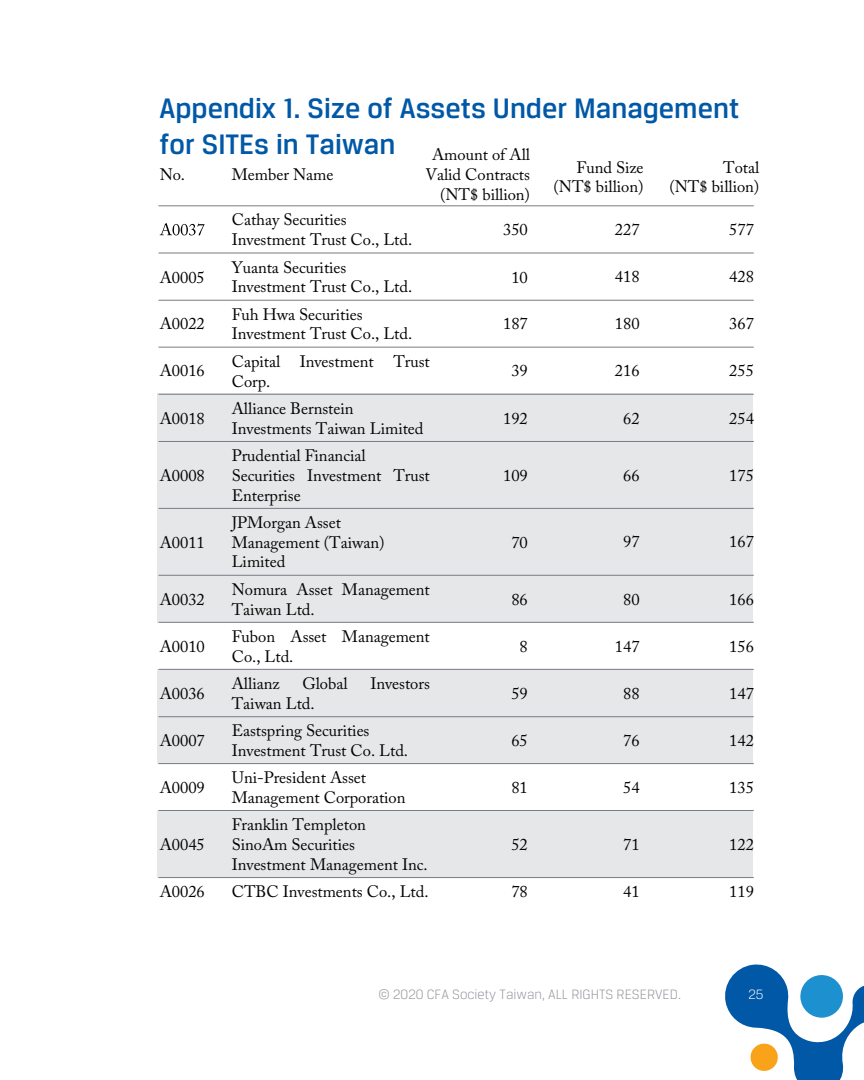
<style>
.page{position:relative;width:864px;height:1080px;background:#fff}
.page>*{position:absolute;margin:0;border:0;box-sizing:border-box;transform-origin:0 0}
.t1{font:500 30px/36px "CFA Breuer Text";color:#0158a6}
.t2{font:16.5px/19.8px "Adobe Caslon Pro";letter-spacing:-.005em;color:#030303}
.t3{font:300 14.4px "CFA Breuer Text";color:#90929a}
.t4{font:300 14.4px "CFA Breuer Text";color:#fff}
</style>
<div class="page">
<div style="left:158px;top:393px;width:595px;height:229px;background:#e6e7e9"></div>
<div style="left:158px;top:669px;width:595px;height:95px;background:#e6e7e9"></div>
<div style="left:158px;top:810px;width:595px;height:68px;background:#e6e7e9"></div>
<hr style="left:158px;top:206px;width:596px;height:1px;background:#7a7b83">
<hr style="left:158px;top:253px;width:596px;height:1px;background:#7a7b83">
<hr style="left:158px;top:300px;width:596px;height:1px;background:#7a7b83">
<hr style="left:158px;top:347px;width:596px;height:1px;background:#7a7b83">
<hr style="left:158px;top:394px;width:596px;height:1px;background:#7a7b83">
<hr style="left:158px;top:441px;width:596px;height:1px;background:#7a7b83">
<hr style="left:158px;top:508px;width:596px;height:1px;background:#7a7b83">
<hr style="left:158px;top:575px;width:596px;height:1px;background:#7a7b83">
<hr style="left:158px;top:622px;width:596px;height:1px;background:#7a7b83">
<hr style="left:158px;top:669px;width:596px;height:1px;background:#7a7b83">
<hr style="left:158px;top:716px;width:596px;height:1px;background:#7a7b83">
<hr style="left:158px;top:763px;width:596px;height:1px;background:#7a7b83">
<hr style="left:158px;top:810px;width:596px;height:1px;background:#7a7b83">
<hr style="left:158px;top:877px;width:596px;height:1px;background:#7a7b83">
<svg style="left:160px;top:223px;width:45px;height:12px"></svg>
<svg style="left:725px;top:964px;width:139px;height:116px"></svg>
<h1 class="t1" style="left:160px;top:90px;width:581px">Appendix 1. Size of Assets Under Management for SITEs in Taiwan</h1>
<p class="t2" style="left:426px;top:144px;width:106px;text-align:right">Amount of All<br>Valid Contracts (NT$ billion)</p>
<p class="t2" style="left:669px;top:157px;width:92px;text-align:right">Total<br>(NT$ billion)</p>
<p class="t2" style="left:554px;top:157px;width:92px;text-align:right">Fund Size (NT$ billion)</p>
<p class="t2" style="left:232px;top:164px;width:103px">Member Name</p>
<p class="t2" style="left:160px;top:164px;width:27px">No.</p>
<p class="t2" style="left:160px;top:267px;width:47px">A0005</p>
<p class="t2" style="left:160px;top:314px;width:47px">A0022</p>
<p class="t2" style="left:160px;top:361px;width:47px">A0016</p>
<p class="t2" style="left:160px;top:408px;width:47px">A0018</p>
<p class="t2" style="left:160px;top:465px;width:47px">A0008</p>
<p class="t2" style="left:160px;top:532px;width:47px">A0011</p>
<p class="t2" style="left:160px;top:589px;width:47px">A0032</p>
<p class="t2" style="left:160px;top:636px;width:47px">A0010</p>
<p class="t2" style="left:160px;top:684px;width:47px">A0036</p>
<p class="t2" style="left:160px;top:730px;width:47px">A0007</p>
<p class="t2" style="left:160px;top:778px;width:47px">A0009</p>
<p class="t2" style="left:160px;top:835px;width:47px">A0045</p>
<p class="t2" style="left:160px;top:881px;width:47px">A0026</p>
<p class="t2" style="left:232px;top:210px;width:182px">Cathay Securities<br>Investment Trust Co., Ltd.</p>
<p class="t2" style="left:232px;top:257px;width:182px">Yuanta Securities<br>Investment Trust Co., Ltd.</p>
<p class="t2" style="left:232px;top:304px;width:182px">Fuh Hwa Securities<br>Investment Trust Co., Ltd.</p>
<p class="t2" style="left:232px;top:351px;width:200px">Capital Investment Trust<br>Corp.</p>
<p class="t2" style="left:232px;top:398px;width:193px">Alliance Bernstein<br>Investments Taiwan Limited</p>
<p class="t2" style="left:232px;top:445px;width:200px">Prudential Financial<br>Securities Investment Trust<br>Enterprise</p>
<p class="t2" style="left:232px;top:512px;width:154px">JPMorgan Asset<br>Management (Taiwan)<br>Limited</p>
<p class="t2" style="left:232px;top:579px;width:200px">Nomura Asset Management<br>Taiwan Ltd.</p>
<p class="t2" style="left:232px;top:626px;width:200px">Fubon Asset Management<br>Co., Ltd.</p>
<p class="t2" style="left:232px;top:673px;width:49px">Allianz</p>
<p class="t2" style="left:302px;top:673px;width:47px">Global</p>
<p class="t2" style="left:370px;top:673px;width:61px">Investors</p>
<p class="t2" style="left:232px;top:689px;width:139px;line-height:27.3px">Taiwan Ltd.<br>Eastspring Securities</p>
<p class="t2" style="left:232px;top:737px;width:178px;line-height:27.3px">Investment Trust Co. Ltd.<br>Uni-President Asset</p>
<p class="t2" style="left:232px;top:784px;width:175px;line-height:27.3px">Management Corporation<br>Franklin Templeton</p>
<p class="t2" style="left:232px;top:835px;width:198px">SinoAm Securities<br>Investment Management Inc.</p>
<p class="t2" style="left:232px;top:882px;width:198px">CTBC Investments Co., Ltd.</p>
<p class="t2" style="left:503px;top:219px;width:26px">350</p>
<p class="t2" style="left:511px;top:267px;width:18px">10</p>
<p class="t2" style="left:503px;top:314px;width:26px">187</p>
<p class="t2" style="left:511px;top:361px;width:18px">39</p>
<p class="t2" style="left:503px;top:408px;width:26px">192</p>
<p class="t2" style="left:503px;top:465px;width:26px">109</p>
<p class="t2" style="left:511px;top:532px;width:18px">70</p>
<p class="t2" style="left:511px;top:589px;width:18px">86</p>
<p class="t2" style="left:520px;top:636px;width:10px">8</p>
<p class="t2" style="left:511px;top:684px;width:18px">59</p>
<p class="t2" style="left:511px;top:730px;width:18px">65</p>
<p class="t2" style="left:511px;top:778px;width:18px">81</p>
<p class="t2" style="left:511px;top:835px;width:18px">52</p>
<p class="t2" style="left:511px;top:881px;width:18px">78</p>
<p class="t2" style="left:615px;top:219px;width:26px">227</p>
<p class="t2" style="left:615px;top:267px;width:26px">418</p>
<p class="t2" style="left:615px;top:314px;width:26px">180</p>
<p class="t2" style="left:615px;top:361px;width:26px">216</p>
<p class="t2" style="left:623px;top:408px;width:18px">62</p>
<p class="t2" style="left:623px;top:465px;width:18px">66</p>
<p class="t2" style="left:623px;top:532px;width:18px">97</p>
<p class="t2" style="left:623px;top:589px;width:18px">80</p>
<p class="t2" style="left:615px;top:636px;width:26px">147</p>
<p class="t2" style="left:623px;top:684px;width:18px">88</p>
<p class="t2" style="left:623px;top:730px;width:18px">76</p>
<p class="t2" style="left:623px;top:778px;width:18px">54</p>
<p class="t2" style="left:623px;top:835px;width:18px">71</p>
<p class="t2" style="left:623px;top:881px;width:18px">41</p>
<p class="t2" style="left:729px;top:219px;width:26px">577</p>
<p class="t2" style="left:729px;top:267px;width:26px">428</p>
<p class="t2" style="left:729px;top:314px;width:26px">367</p>
<p class="t2" style="left:729px;top:361px;width:26px">255</p>
<p class="t2" style="left:729px;top:408px;width:26px">254</p>
<p class="t2" style="left:729px;top:465px;width:26px">175</p>
<p class="t2" style="left:729px;top:532px;width:26px">167</p>
<p class="t2" style="left:729px;top:589px;width:26px">166</p>
<p class="t2" style="left:729px;top:636px;width:26px">156</p>
<p class="t2" style="left:729px;top:684px;width:26px">147</p>
<p class="t2" style="left:729px;top:730px;width:26px">142</p>
<p class="t2" style="left:729px;top:778px;width:26px">135</p>
<p class="t2" style="left:729px;top:834px;width:26px">122</p>
<p class="t2" style="left:729px;top:881px;width:26px">119</p>
<p class="t3" style="left:379px;top:987px;width:304px">© 2020 CFA Society Taiwan, ALL RIGHTS RESERVED.</p>
<p class="t4" style="left:749px;top:987px;width:17px">25</p>
</div>
